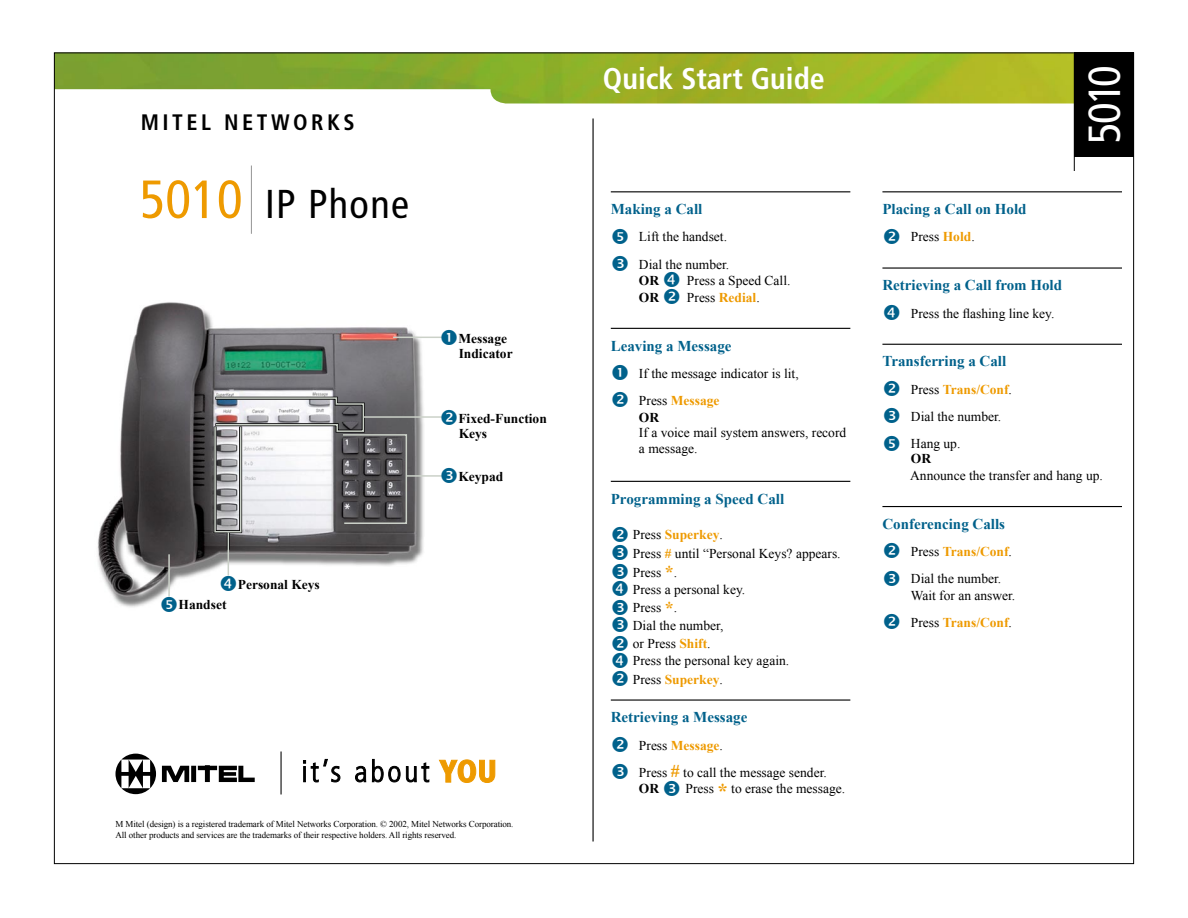
<style>
.page{position:relative;width:1188px;height:918px;background:#fff}
.page>*{position:absolute;margin:0;border:0;box-sizing:border-box;transform-origin:0 0}
.t1{font:condensed 45px "Frutiger";color:#fff}
.t2{font:condensed 40.35px "Frutiger";letter-spacing:.035em;color:#000}
.t3{font:700 condensed 30px "Frutiger";color:#fff}
.t4{font:700 condensed 22.35px "Frutiger";letter-spacing:.16em;color:#000}
.t5{font:700 15px "Times New Roman";color:#00618b}
.t6{font:13.5px/27.3px "Times New Roman";color:#000}
.t7{font:700 13.5px/15px "Times New Roman";color:#000}
.t8{font:9px/10.8px "Times New Roman";letter-spacing:-.01em;color:#000}
.s1{font-size:53.7px;color:#ee9a00}
.s2{font-weight:700;color:#ee9a00}
.s3{font-weight:700;font-size:18px;color:#ee9a00}
.s4{font-weight:700;font-size:21px;color:#ee9a00}
</style>
<div class="page">
<img style="left:97px;top:302px;width:327px;height:305px">
<hr style="left:393px;top:337px;width:50px;height:1px;background:#cbd1c8">
<hr style="left:407px;top:475px;width:36px;height:2px;background:#cbd1c8">
<hr style="left:168px;top:554px;width:2px;height:43px;background:#cbd1c8">
<hr style="left:227px;top:533px;width:3px;height:17px;background:#000">
<svg style="left:212px;top:395px;width:196px;height:130px"></svg>
<div style="left:214px;top:426px;width:27px;height:106px;border:2px solid #cbd1c8"></div>
<hr style="left:228px;top:532px;width:1px;height:44px;background:#cbd1c8">
<hr style="left:364px;top:416px;width:78px;height:2px;background:#cbd1c8">
<img style="left:56px;top:54px;width:1018px;height:50px">
<svg style="left:303px;top:759px;width:38px;height:24px"></svg>
<svg style="left:355px;top:759px;width:75px;height:24px"></svg>
<svg style="left:438px;top:759px;width:57px;height:24px"></svg>
<svg style="left:115px;top:754px;width:41px;height:40px"></svg>
<div style="left:191px;top:766px;width:5px;height:16px;background:#000"></div>
<svg style="left:162px;top:766px;width:27px;height:16px"></svg>
<svg style="left:198px;top:766px;width:57px;height:16px"></svg>
<hr style="left:281px;top:751px;width:1px;height:43px;background:#000">
<hr style="left:592px;top:119px;width:2px;height:723px;background:#000">
<hr style="left:251px;top:166px;width:1px;height:68px;background:#949494">
<div style="left:1074px;top:53px;width:60px;height:104px;background:#000"></div>
<hr style="left:1074px;top:53px;width:1px;height:118px;background:#000">
<hr style="left:611px;top:191px;width:239px;height:1px;background:#000">
<hr style="left:611px;top:328px;width:239px;height:1px;background:#000">
<hr style="left:611px;top:481px;width:239px;height:1px;background:#000">
<hr style="left:611px;top:699px;width:239px;height:2px;background:#000">
<hr style="left:882px;top:191px;width:240px;height:1px;background:#000">
<hr style="left:882px;top:267px;width:240px;height:2px;background:#000">
<hr style="left:882px;top:344px;width:240px;height:1px;background:#000">
<hr style="left:882px;top:506px;width:240px;height:1px;background:#000">
<svg style="left:221px;top:575px;width:15px;height:16px"></svg>
<svg style="left:162px;top:596px;width:15px;height:11px"></svg>
<h3 class="t4" style="left:141px;top:109px;width:215px">MITEL NETWORKS</h3>
<h2 class="t2" style="left:140px;top:181px;width:271px"><span class="s1">5010</span> IP Phone</h2>
<p class="t7" style="left:179px;top:597px;width:50px">Handset</p>
<p class="t7" style="left:238px;top:576px;width:84px">Personal Keys</p>
<p class="t7" style="left:458px;top:330px;width:56px">Message<br>Indicator</p>
<p class="t7" style="left:458px;top:410px;width:90px">Fixed-Function<br>Keys</p>
<p class="t7" style="left:458px;top:469px;width:47px">Keypad</p>
<p class="t8" style="left:115px;top:819px;width:400px">M Mitel (design) is a registered trademark of Mitel Networks Corporation. © 2002, Mitel Networks Corporation.<br>All other products and services are the trademarks of their respective holders. All rights reserved.</p>
<h3 class="t3" style="left:603px;top:61px;width:223px">Quick Start Guide</h3>
<p class="t5" style="left:611px;top:199px;width:93px">Making a Call</p>
<p class="t6" style="left:639px;top:223px;width:92px">Lift the handset.<br>Dial the number.</p>
<p class="t7" style="left:639px;top:273px;width:22px">OR</p>
<p class="t6" style="left:687px;top:267px;width:105px">Press a Speed Call.</p>
<p class="t7" style="left:639px;top:289px;width:22px">OR</p>
<p class="t6" style="left:687px;top:283px;width:74px">Press <span class="s2">Redial</span>.</p>
<p class="t5" style="left:611px;top:335px;width:122px">Leaving a Message</p>
<p class="t6" style="left:639px;top:359px;width:161px">If the message indicator is lit,<br>Press <span class="s2">Message</span></p>
<p class="t7" style="left:639px;top:409px;width:22px">OR</p>
<p class="t6" style="left:639px;top:424px;width:209px;line-height:16.5px">If a voice mail system answers, record a message.</p>
<p class="t5" style="left:611px;top:488px;width:175px">Programming a Speed Call</p>
<p class="t6" style="left:633px;top:525px;width:209px;line-height:18.6px">Press <span class="s2">Superkey</span>.<br>Press <span class="s2">#</span> until “Personal Keys? appears.<br>Press <span class="s3">*</span>.</p>
<p class="t6" style="left:633px;top:580px;width:114px;line-height:18.6px">Press a personal key.<br>Press <span class="s3">*</span>.</p>
<p class="t6" style="left:633px;top:616px;width:92px;line-height:18.6px">Dial the number, or Press <span class="s2">Shift</span>.</p>
<p class="t6" style="left:633px;top:651px;width:158px;line-height:18.6px">Press the personal key again.<br>Press <span class="s2">Superkey</span>.</p>
<p class="t5" style="left:611px;top:707px;width:138px">Retrieving a Message</p>
<p class="t6" style="left:639px;top:731px;width:189px">Press <span class="s2">Message</span>.<br>Press <span class="s3">#</span> to call the message sender.</p>
<p class="t7" style="left:639px;top:781px;width:22px">OR</p>
<p class="t6" style="left:685px;top:775px;width:161px">Press <span class="s4">*</span> to erase the message.</p>
<h1 class="t1" style="left:1078px;top:144px;width:81px;rotate:-90deg">5010</h1>
<p class="t5" style="left:882px;top:199px;width:146px">Placing a Call on Hold</p>
<p class="t6" style="left:911px;top:223px;width:65px">Press <span class="s2">Hold</span>.</p>
<p class="t5" style="left:882px;top:275px;width:181px">Retrieving a Call from Hold</p>
<p class="t6" style="left:911px;top:299px;width:145px">Press the flashing line key.</p>
<p class="t5" style="left:882px;top:351px;width:125px">Transferring a Call</p>
<p class="t6" style="left:911px;top:375px;width:103px">Press <span class="s2">Trans/Conf</span>.<br>Dial the number.<br>Hang up.</p>
<p class="t7" style="left:911px;top:451px;width:22px">OR</p>
<p class="t6" style="left:910px;top:461px;width:194px">Announce the transfer and hang up.</p>
<p class="t5" style="left:882px;top:513px;width:124px">Conferencing Calls</p>
<p class="t6" style="left:911px;top:538px;width:103px">Press <span class="s2">Trans/Conf</span>.<br>Dial the number.</p>
<p class="t6" style="left:911px;top:581px;width:106px">Wait for an answer.<br>Press <span class="s2">Trans/Conf</span>.</p>
</div>
